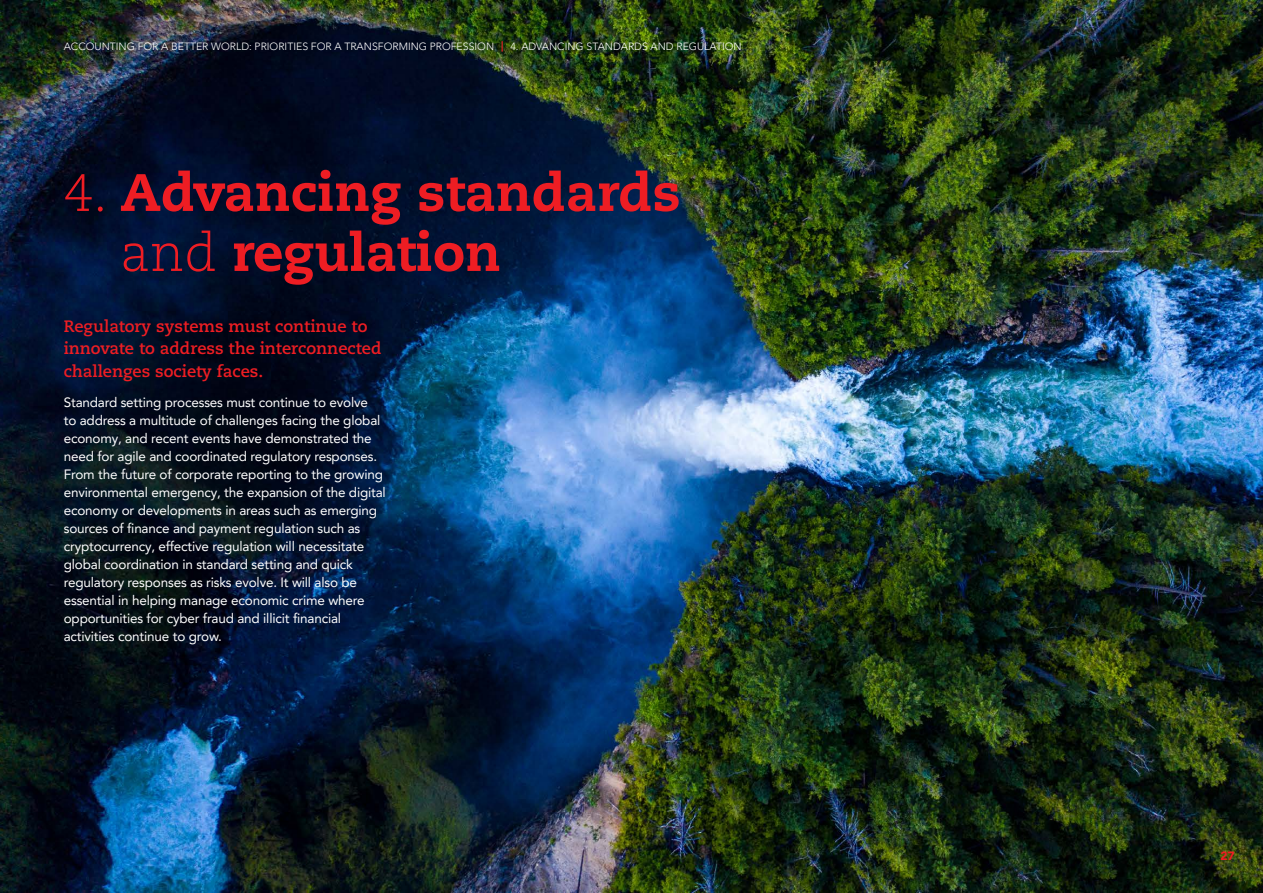
<style>
.page{position:relative;width:1263px;height:893px;background:#fff}
.page>*{position:absolute;margin:0;border:0;box-sizing:border-box;transform-origin:0 0}
.t1{font:800 52.5px/60px "Caecilia";color:#ee1d23}
.t2{font:700 16.5px/22.5px "Caecilia";color:#ee1d23}
.t3{font:13.5px/18px "Avenir LT Pro";letter-spacing:-.015em;color:#fff}
.t4{font:900 12px "Avenir LT Pro";color:#ee1d23}
.t5{font:300 10.5px "Avenir LT Pro";color:#fff}
.s1{font-weight:800;color:#ee1d23}
.s2{font-weight:300}
</style>
<div class="page">
<img style="left:0;top:0;width:1263px;height:893px">
<p class="t5" style="left:64px;top:41px;width:679px">ACCOUNTING FOR A BETTER WORLD: PRIORITIES FOR A TRANSFORMING PROFESSION <span class="s1">|</span> 4. ADVANCING STANDARDS AND REGULATION</p>
<h1 class="t1" style="left:120px;top:163px;width:562px;text-indent:-56px"><span class="s2">4.</span> Advancing standards <span class="s2">and</span> regulation</h1>
<p class="t2" style="left:64px;top:315px;width:319px">Regulatory systems must continue to innovate to address the interconnected challenges society faces.</p>
<p class="t3" style="left:64px;top:394px;width:324px">Standard setting processes must continue to evolve<br>to address a multitude of challenges facing the global economy, and recent events have demonstrated the need for agile and coordinated regulatory responses.<br>From the future of corporate reporting to the growing environmental emergency, the expansion of the digital economy or developments in areas such as emerging sources of finance and payment regulation such as cryptocurrency, effective regulation will necessitate global coordination in standard setting and quick regulatory responses as risks evolve. It will also be essential in helping manage economic crime where opportunities for cyber fraud and illicit financial activities continue to grow.</p>
<p class="t4" style="left:1220px;top:848px;width:16px">27</p>
</div>
